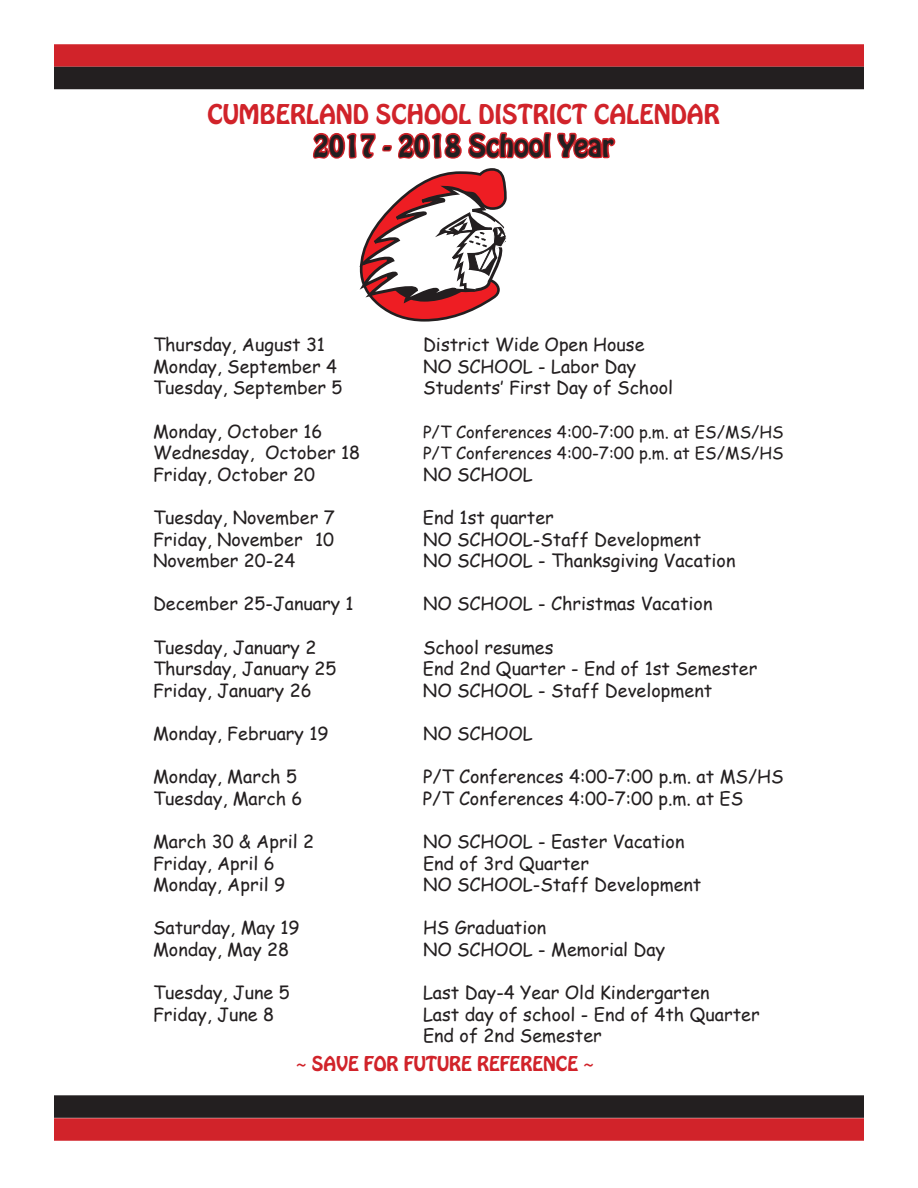
<style>
.page{position:relative;width:918px;height:1188px;background:#fff}
.page>*{position:absolute;margin:0;border:0;box-sizing:border-box;transform-origin:0 0}
.t1{font:199.5px "Comic Sans MS";color:#ee1d23;scale:1.33 1}
.t2{font:27px "Hobo Std";color:#231f20}
.t3{font:24px "Hobo Std";color:#d1232a}
.t4{font:18px "Comic Sans MS";color:#231f20}
.t5{font:18px "Hobo Std";color:#d1232a}
.t6{font:16.5px "Comic Sans MS";color:#231f20}
</style>
<div class="page">
<svg style="left:313px;top:132px;width:303px;height:190px"></svg>
<div style="left:54px;top:44px;width:810px;height:23px;background:#d1232a"></div>
<div style="left:54px;top:1118px;width:810px;height:23px;background:#d1232a"></div>
<div style="left:54px;top:67px;width:810px;height:22px;background:#231f20"></div>
<div style="left:54px;top:1095px;width:810px;height:23px;background:#231f20"></div>
<p class="t3" style="left:207px;top:98px;width:514px">CUMBERLAND SCHOOL DISTRICT CALENDAR</p>
<p class="t2" style="left:313px;top:127px;width:302px">2017 - 2018 School Year</p>
<p class="t1" style="left:350px;top:98px;width:122px">C</p>
<p class="t4" style="left:153px;top:331px;width:174px">Thursday, August 31</p>
<p class="t4" style="left:423px;top:331px;width:223px">District Wide Open House</p>
<p class="t4" style="left:153px;top:353px;width:186px">Monday, September 4</p>
<p class="t4" style="left:423px;top:353px;width:215px">NO SCHOOL - Labor Day</p>
<p class="t4" style="left:153px;top:375px;width:191px">Tuesday, September 5</p>
<p class="t4" style="left:423px;top:375px;width:252px">Students’ First Day of School</p>
<p class="t4" style="left:153px;top:418px;width:171px">Monday, October 16</p>
<p class="t6" style="left:423px;top:419px;width:362px">P/T Conferences 4:00-7:00 p.m. at ES/MS/HS</p>
<p class="t4" style="left:153px;top:439px;width:209px">Wednesday, October 18</p>
<p class="t6" style="left:423px;top:441px;width:362px">P/T Conferences 4:00-7:00 p.m. at ES/MS/HS</p>
<p class="t4" style="left:153px;top:461px;width:164px">Friday, October 20</p>
<p class="t4" style="left:423px;top:461px;width:111px">NO SCHOOL</p>
<p class="t4" style="left:153px;top:504px;width:183px">Tuesday, November 7</p>
<p class="t4" style="left:423px;top:504px;width:132px">End 1st quarter</p>
<p class="t4" style="left:153px;top:526px;width:183px">Friday, November 10</p>
<p class="t4" style="left:423px;top:526px;width:280px">NO SCHOOL-Staff Development</p>
<p class="t4" style="left:153px;top:547px;width:144px">November 20-24</p>
<p class="t4" style="left:423px;top:547px;width:314px">NO SCHOOL - Thanksgiving Vacation</p>
<p class="t4" style="left:153px;top:591px;width:202px">December 25-January 1</p>
<p class="t4" style="left:423px;top:591px;width:291px">NO SCHOOL - Christmas Vacation</p>
<p class="t4" style="left:153px;top:634px;width:165px">Tuesday, January 2</p>
<p class="t4" style="left:423px;top:634px;width:132px">School resumes</p>
<p class="t4" style="left:153px;top:655px;width:185px">Thursday, January 25</p>
<p class="t4" style="left:423px;top:655px;width:336px">End 2nd Quarter - End of 1st Semester</p>
<p class="t4" style="left:153px;top:677px;width:160px">Friday, January 26</p>
<p class="t4" style="left:423px;top:677px;width:291px">NO SCHOOL - Staff Development</p>
<p class="t4" style="left:153px;top:720px;width:177px">Monday, February 19</p>
<p class="t4" style="left:423px;top:720px;width:111px">NO SCHOOL</p>
<p class="t4" style="left:153px;top:763px;width:146px">Monday, March 5</p>
<p class="t4" style="left:423px;top:763px;width:362px">P/T Conferences 4:00-7:00 p.m. at MS/HS</p>
<p class="t4" style="left:153px;top:785px;width:151px">Tuesday, March 6</p>
<p class="t4" style="left:423px;top:785px;width:322px">P/T Conferences 4:00-7:00 p.m. at ES</p>
<p class="t4" style="left:153px;top:828px;width:163px">March 30 &amp; April 2</p>
<p class="t4" style="left:423px;top:828px;width:263px">NO SCHOOL - Easter Vacation</p>
<p class="t4" style="left:153px;top:850px;width:123px">Friday, April 6</p>
<p class="t4" style="left:423px;top:850px;width:168px">End of 3rd Quarter</p>
<p class="t4" style="left:153px;top:871px;width:134px">Monday, April 9</p>
<p class="t4" style="left:423px;top:871px;width:280px">NO SCHOOL-Staff Development</p>
<p class="t4" style="left:153px;top:915px;width:148px">Saturday, May 19</p>
<p class="t4" style="left:423px;top:915px;width:125px">HS Graduation</p>
<p class="t4" style="left:153px;top:936px;width:138px">Monday, May 28</p>
<p class="t4" style="left:423px;top:936px;width:244px">NO SCHOOL - Memorial Day</p>
<p class="t4" style="left:153px;top:979px;width:138px">Tuesday, June 5</p>
<p class="t4" style="left:423px;top:979px;width:288px">Last Day-4 Year Old Kindergarten</p>
<p class="t4" style="left:153px;top:1001px;width:123px">Friday, June 8</p>
<p class="t4" style="left:423px;top:1001px;width:338px">Last day of school - End of 4th Quarter</p>
<p class="t4" style="left:423px;top:1023px;width:180px">End of 2nd Semester</p>
<p class="t5" style="left:296px;top:1051px;width:299px">~ SAVE FOR FUTURE REFERENCE ~</p>
</div>
